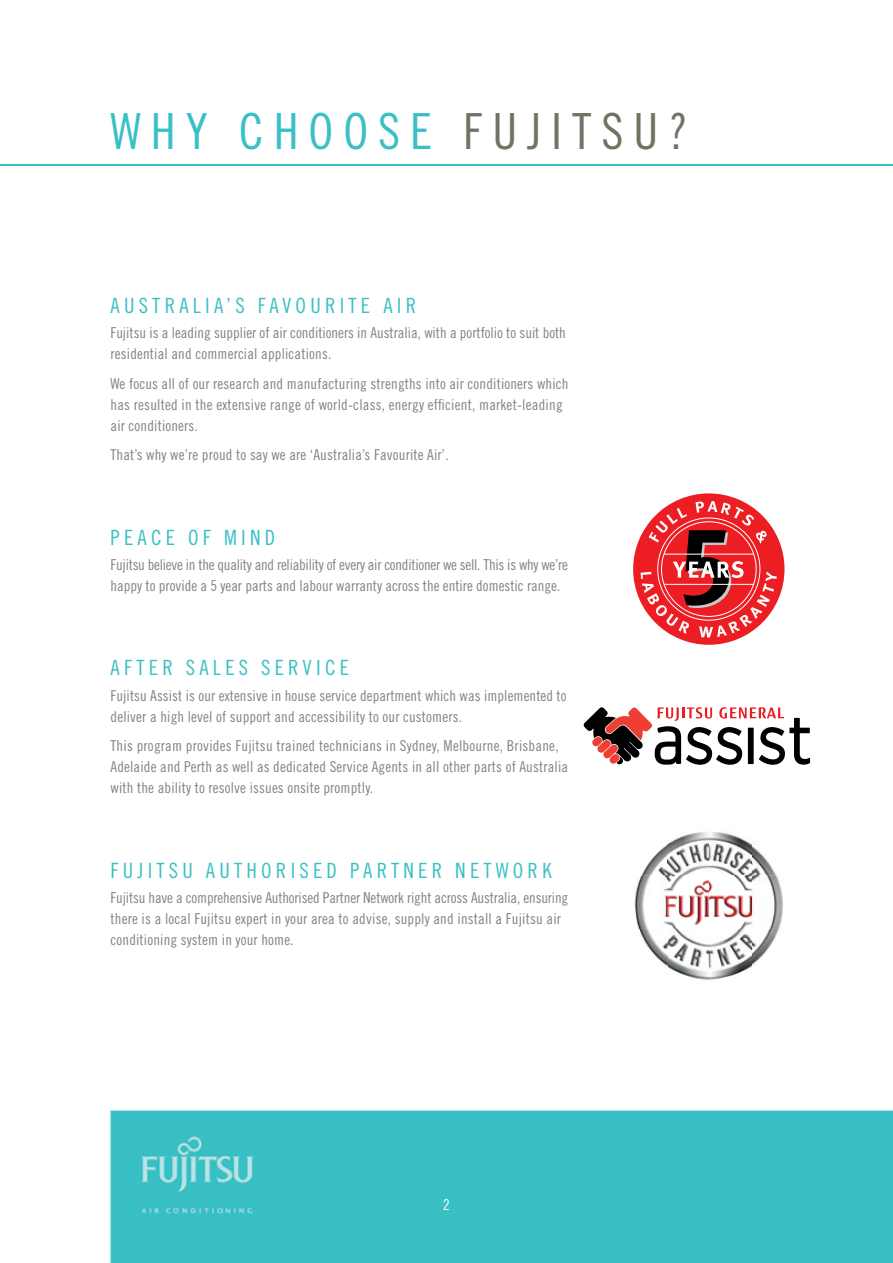
<style>
.page{position:relative;width:893px;height:1263px;background:#fff}
.page>*{position:absolute;margin:0;border:0;box-sizing:border-box;transform-origin:0 0}
.t1{font:49.8px "Trade Gothic LT Std Cn 18";letter-spacing:.2em;color:#38c0c5}
.t2{font:21px "Trade Gothic LT Std Cn 18";letter-spacing:.2em;color:#38c0c5}
.t3{font:15px/21px "Trade Gothic LT Std Cn 18";letter-spacing:.01em;color:#808285}
.t4{font:15px/21px "Trade Gothic LT Std Cn 18";letter-spacing:-.015em;color:#808285}
.t5{font:15px "Trade Gothic LT Std Cn 18";color:#fff}
.s1{color:#727162}
</style>
<div class="page">
<hr style="left:0;top:164px;width:893px;height:2px;background:#38c0c5">
<div style="left:633px;top:493px;width:151px;height:152px;background:#ed1d24;border-radius:50%"></div>
<svg style="left:641px;top:501px;width:136px;height:137px"></svg>
<svg style="left:584px;top:707px;width:226px;height:58px"></svg>
<img style="left:642px;top:832px;width:134px;height:43px">
<img style="left:634px;top:875px;width:149px;height:54px">
<img style="left:639px;top:929px;width:29px;height:38px">
<img style="left:668px;top:929px;width:84px;height:53px">
<img style="left:752px;top:929px;width:27px;height:37px">
<div style="left:111px;top:1110px;width:782px;height:153px;background:#38c0c5"></div>
<img style="left:121px;top:1124px;width:153px;height:106px">
<h1 class="t1" style="left:111px;top:101px;width:579px">WHY CHOOSE <span class="s1">FUJITSU?</span></h1>
<h2 class="t2" style="left:111px;top:293px;width:307px">AUSTRALIA’S FAVOURITE AIR</h2>
<p class="t3" style="left:111px;top:322px;width:457px">Fujitsu is a leading supplier of air conditioners in Australia, with a portfolio to suit both residential and commercial applications.</p>
<p class="t3" style="left:111px;top:373px;width:459px">We focus all of our research and manufacturing strengths into air conditioners which has resulted in the extensive range of world-class, energy efficient, market-leading air conditioners.</p>
<p class="t3" style="left:111px;top:444px;width:340px">That’s why we’re proud to say we are ‘Australia’s Favourite Air’.</p>
<h2 class="t2" style="left:111px;top:525px;width:166px">PEACE OF MIND</h2>
<p class="t4" style="left:111px;top:554px;width:459px">Fujitsu believe in the quality and reliability of every air conditioner we sell. This is why we’re happy to provide a 5 year parts and labour warranty across the entire domestic range.</p>
<h2 class="t2" style="left:111px;top:655px;width:240px">AFTER SALES SERVICE</h2>
<p class="t3" style="left:111px;top:685px;width:458px">Fujitsu Assist is our extensive in house service department which was implemented to deliver a high level of support and accessibility to our customers.</p>
<p class="t3" style="left:111px;top:735px;width:459px">This program provides Fujitsu trained technicians in Sydney, Melbourne, Brisbane,<br>Adelaide and Perth as well as dedicated Service Agents in all other parts of Australia with the ability to resolve issues onsite promptly.</p>
<h2 class="t2" style="left:111px;top:858px;width:443px">FUJITSU AUTHORISED PARTNER NETWORK</h2>
<p class="t3" style="left:111px;top:887px;width:459px">Fujitsu have a comprehensive Authorised Partner Network right across Australia, ensuring there is a local Fujitsu expert in your area to advise, supply and install a Fujitsu air conditioning system in your home.</p>
<p class="t5" style="left:443px;top:1196px;width:8px">2</p>
</div>
